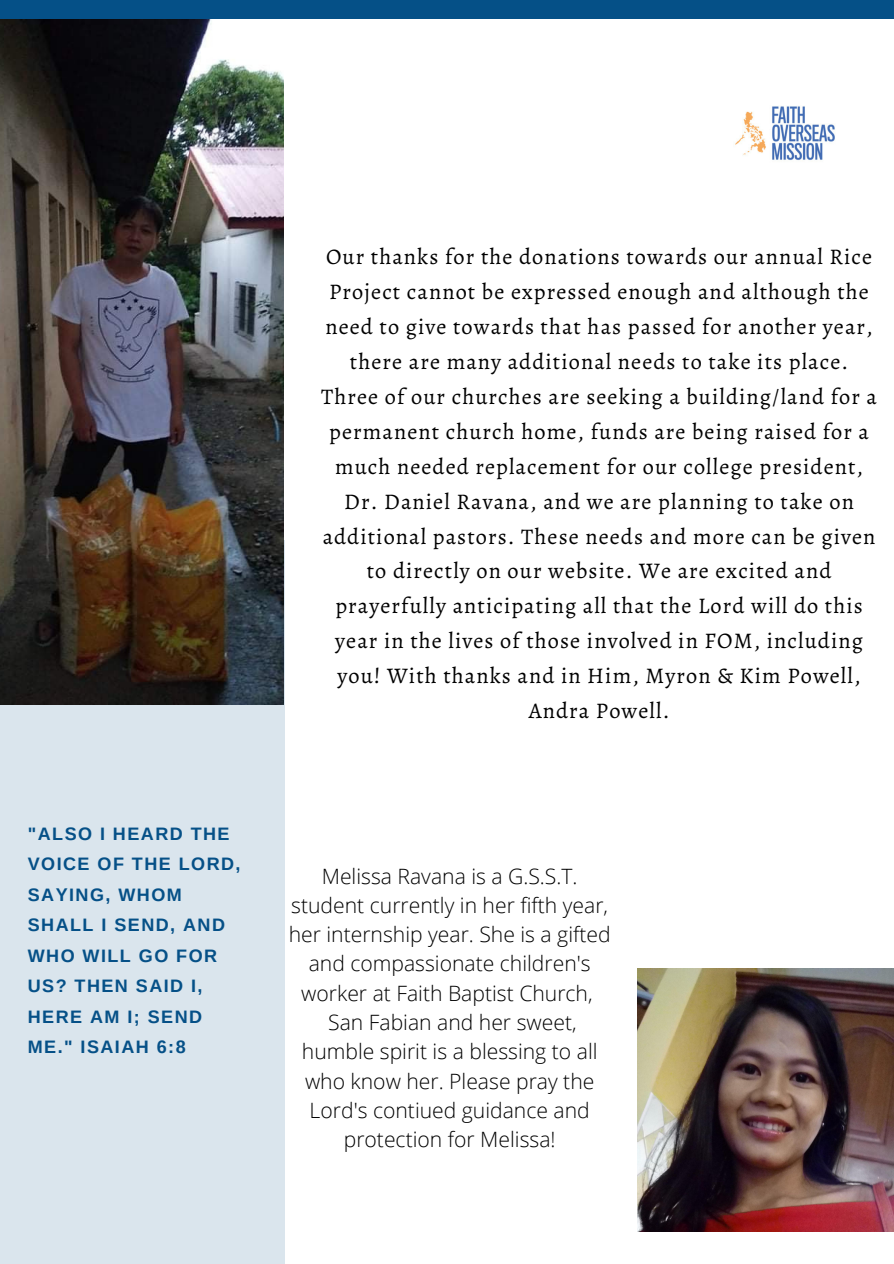
<style>
.page{position:relative;width:894px;height:1264px;background:#fff}
.page>*{position:absolute;margin:0;border:0;box-sizing:border-box;transform-origin:0 0}
.t1{font:22.35px/35px "Alegreya";letter-spacing:.05em;color:#000;text-align:center}
.t2{font:300 21.15px/29.2px "Open Sans";color:#000;text-align:center}
.t3{font:700 18px/30.5px "Arimo";letter-spacing:.08em;color:#055087}
</style>
<div class="page">
<div style="left:0;top:540px;width:284px;height:723px;background:#dae5ed"></div>
<img style="left:0;top:19px;width:283px;height:685px">
<img style="left:637px;top:968px;width:256px;height:263px">
<div style="left:0;top:0;width:893px;height:19px;background:#055087"></div>
<img style="left:735px;top:106px;width:100px;height:54px">
<p class="t3" style="left:28px;top:818px;width:214px">"ALSO I HEARD THE<br>VOICE OF THE LORD,<br>SAYING, WHOM<br>SHALL I SEND, AND<br>WHO WILL GO FOR<br>US? THEN SAID I,<br>HERE AM I; SEND<br>ME." ISAIAH 6:8</p>
<p class="t1" style="left:321px;top:239px;width:557px">Our thanks for the donations towards our annual Rice Project cannot be expressed enough and although the need to give towards that has passed for another year, there are many additional needs to take its place.<br>Three of our churches are seeking a building/land for a permanent church home, funds are being raised for a much needed replacement for our college president, Dr. Daniel Ravana, and we are planning to take on additional pastors. These needs and more can be given to directly on our website. We are excited and prayerfully anticipating all that the Lord will do this year in the lives of those involved in FOM, including you! With thanks and in Him, Myron &amp; Kim Powell, Andra Powell.</p>
<p class="t2" style="left:288px;top:860px;width:323px">Melissa Ravana is a G.S.S.T. student currently in her fifth year, her internship year. She is a gifted and compassionate children's worker at Faith Baptist Church,<br>San Fabian and her sweet, humble spirit is a blessing to all who know her. Please pray the<br>Lord's contiued guidance and protection for Melissa!</p>
</div>
